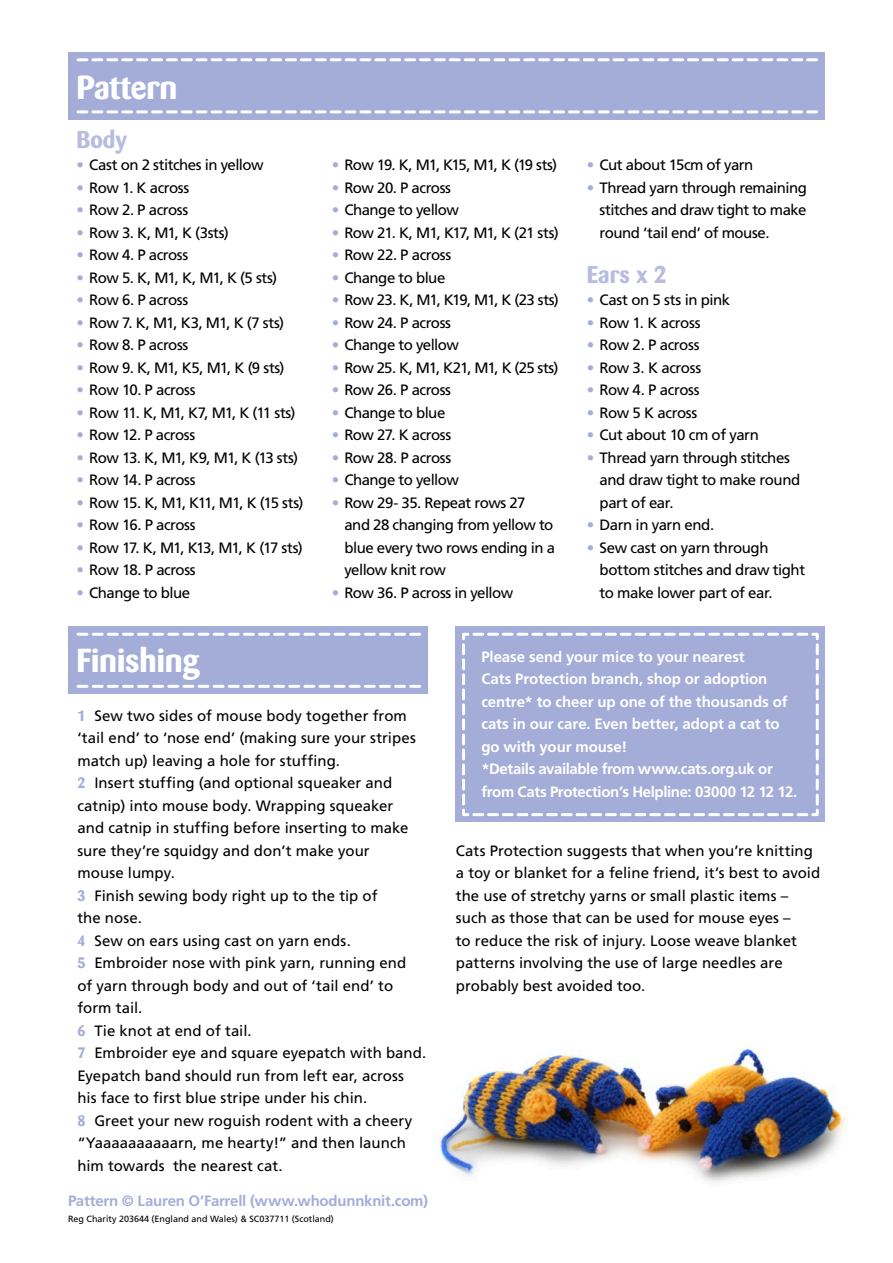
<style>
.page{position:relative;width:893px;height:1263px;background:#fff}
.page>*{position:absolute;margin:0;border:0;box-sizing:border-box;transform-origin:0 0}
.t1{font:700 33px "Barmeno BQ";color:#fff}
.t2{font:700 24px "Barmeno BQ";color:#b7bce0}
.t3{font:15px/22.5px "Frutiger";letter-spacing:-.005em;color:#000}
.t4{font:15px/22.5px "Frutiger";letter-spacing:-.035em;color:#000}
.t5{font:15px/22.5px "Frutiger";letter-spacing:-.03em;color:#000}
.t6{font:700 15px/22.5px "Frutiger";letter-spacing:-.005em;color:#fff}
.t7{font:15px "Frutiger";letter-spacing:-.04em;color:#000}
.t8{font:15px "Frutiger";letter-spacing:-.07em;color:#000}
.t9{font:700 15px "Frutiger";letter-spacing:-.015em;color:#a4add8}
.t10{font:15px "Frutiger";letter-spacing:-.075em;color:#000}
.t11{font:15px "Frutiger";letter-spacing:-.065em;color:#000}
.t12{font:15px "Frutiger";letter-spacing:-.045em;color:#000}
.t13{font:15px "Frutiger";letter-spacing:-.05em;color:#000}
.t14{font:9px "Frutiger";color:#000}
.s1{color:#a4add8}
.s2{font-family:"Barmeno BQ";font-weight:700;color:#a4add8}
</style>
<div class="page">
<img style="left:439px;top:1048px;width:407px;height:134px">
<div style="left:68px;top:626px;width:360px;height:68px;background:#a4add8"></div>
<div style="left:68px;top:52px;width:757px;height:68px;background:#a4add8"></div>
<svg style="left:78px;top:633px;width:342px;height:3px"></svg>
<svg style="left:78px;top:685px;width:342px;height:3px"></svg>
<svg style="left:78px;top:58px;width:739px;height:3px"></svg>
<svg style="left:78px;top:110px;width:739px;height:3px"></svg>
<div style="left:456px;top:626px;width:369px;height:196px;background:#a4add8"></div>
<svg style="left:462px;top:632px;width:357px;height:185px"></svg>
<h1 class="t1" style="left:77px;top:68px;width:102px">Pattern</h1>
<h2 class="t2" style="left:77px;top:125px;width:52px">Body</h2>
<p class="t5" style="left:77px;top:153px;width:189px"><span class="s1">•</span> Cast on 2 stitches in yellow</p>
<p class="t4" style="left:77px;top:176px;width:114px"><span class="s1">•</span> Row 1. K across</p>
<p class="t4" style="left:77px;top:198px;width:113px"><span class="s1">•</span> Row 2. P across</p>
<p class="t4" style="left:77px;top:221px;width:154px"><span class="s1">•</span> Row 3. K, M1, K (3sts)</p>
<p class="t4" style="left:77px;top:243px;width:113px"><span class="s1">•</span> Row 4. P across</p>
<p class="t7" style="left:77px;top:269px;width:202px"><span class="s1">•</span> Row 5. K, M1, K, M1, K (5 sts)</p>
<p class="t4" style="left:77px;top:288px;width:113px"><span class="s1">•</span> Row 6. P across</p>
<p class="t7" style="left:77px;top:314px;width:209px"><span class="s1">•</span> Row 7. K, M1, K3, M1, K (7 sts)</p>
<p class="t4" style="left:77px;top:333px;width:113px"><span class="s1">•</span> Row 8. P across</p>
<p class="t7" style="left:77px;top:359px;width:210px"><span class="s1">•</span> Row 9. K, M1, K5, M1, K (9 sts)</p>
<p class="t4" style="left:77px;top:378px;width:121px"><span class="s1">•</span> Row 10. P across</p>
<p class="t7" style="left:77px;top:404px;width:221px"><span class="s1">•</span> Row 11. K, M1, K7, M1, K (11 sts)</p>
<p class="t4" style="left:77px;top:423px;width:120px"><span class="s1">•</span> Row 12. P across</p>
<p class="t7" style="left:77px;top:449px;width:223px"><span class="s1">•</span> Row 13. K, M1, K9, M1, K (13 sts)</p>
<p class="t4" style="left:77px;top:468px;width:120px"><span class="s1">•</span> Row 14. P across</p>
<p class="t8" style="left:77px;top:494px;width:228px"><span class="s1">•</span> Row 15. K, M1, K11, M1, K (15 sts)</p>
<p class="t4" style="left:77px;top:513px;width:121px"><span class="s1">•</span> Row 16. P across</p>
<p class="t8" style="left:77px;top:539px;width:228px"><span class="s1">•</span> Row 17. K, M1, K13, M1, K (17 sts)</p>
<p class="t4" style="left:77px;top:558px;width:121px"><span class="s1">•</span> Row 18. P across</p>
<p class="t5" style="left:77px;top:581px;width:115px"><span class="s1">•</span> Change to blue</p>
<p class="t10" style="left:332px;top:156px;width:227px"><span class="s1">•</span> Row 19. K, M1, K15, M1, K (19 sts)</p>
<p class="t4" style="left:332px;top:176px;width:121px"><span class="s1">•</span> Row 20. P across</p>
<p class="t4" style="left:332px;top:198px;width:129px"><span class="s1">•</span> Change to yellow</p>
<p class="t11" style="left:332px;top:224px;width:229px"><span class="s1">•</span> Row 21. K, M1, K17, M1, K (21 sts)</p>
<p class="t4" style="left:332px;top:243px;width:121px"><span class="s1">•</span> Row 22. P across</p>
<p class="t5" style="left:332px;top:266px;width:115px"><span class="s1">•</span> Change to blue</p>
<p class="t12" style="left:332px;top:291px;width:229px"><span class="s1">•</span> Row 23. K, M1, K19, M1, K (23 sts)</p>
<p class="t4" style="left:332px;top:311px;width:121px"><span class="s1">•</span> Row 24. P across</p>
<p class="t4" style="left:332px;top:333px;width:129px"><span class="s1">•</span> Change to yellow</p>
<p class="t13" style="left:332px;top:359px;width:228px"><span class="s1">•</span> Row 25. K, M1, K21, M1, K (25 sts)</p>
<p class="t4" style="left:332px;top:378px;width:121px"><span class="s1">•</span> Row 26. P across</p>
<p class="t5" style="left:332px;top:401px;width:115px"><span class="s1">•</span> Change to blue</p>
<p class="t4" style="left:332px;top:423px;width:121px"><span class="s1">•</span> Row 27. K across</p>
<p class="t4" style="left:332px;top:446px;width:121px"><span class="s1">•</span> Row 28. P across</p>
<p class="t4" style="left:332px;top:468px;width:129px"><span class="s1">•</span> Change to yellow</p>
<p class="t4" style="left:344px;top:491px;width:212px;text-indent:-13px"><span class="s1">•</span> Row 29- 35. Repeat rows 27<br>and 28 changing from yellow to blue every two rows ending in a yellow knit row</p>
<p class="t4" style="left:332px;top:581px;width:183px"><span class="s1">•</span> Row 36. P across in yellow</p>
<p class="t4" style="left:587px;top:153px;width:168px"><span class="s1">•</span> Cut about 15cm of yarn</p>
<p class="t3" style="left:599px;top:176px;width:209px;text-align:justify;text-indent:-13px"><span class="s1">•</span> Thread yarn through remaining stitches and draw tight to make round ‘tail end’ of mouse.</p>
<h2 class="t2" style="left:587px;top:260px;width:82px">Ears x 2</h2>
<p class="t3" style="left:587px;top:288px;width:145px"><span class="s1">•</span> Cast on 5 sts in pink</p>
<p class="t5" style="left:587px;top:311px;width:115px"><span class="s1">•</span> Row 1. K across</p>
<p class="t5" style="left:587px;top:333px;width:114px"><span class="s1">•</span> Row 2. P across</p>
<p class="t5" style="left:587px;top:356px;width:116px"><span class="s1">•</span> Row 3. K across</p>
<p class="t5" style="left:587px;top:378px;width:114px"><span class="s1">•</span> Row 4. P across</p>
<p class="t5" style="left:587px;top:401px;width:112px"><span class="s1">•</span> Row 5 K across</p>
<p class="t5" style="left:587px;top:423px;width:174px"><span class="s1">•</span> Cut about 10 cm of yarn</p>
<p class="t5" style="left:600px;top:446px;width:202px;text-indent:-13px"><span class="s1">•</span> Thread yarn through stitches and draw tight to make round part of ear.</p>
<p class="t5" style="left:587px;top:513px;width:129px"><span class="s1">•</span> Darn in yarn end.</p>
<p class="t5" style="left:600px;top:536px;width:207px;text-indent:-13px"><span class="s1">•</span> Sew cast on yarn through bottom stitches and draw tight to make lower part of ear.</p>
<h1 class="t1" style="left:77px;top:640px;width:125px">Finishing</h1>
<p class="t3" style="left:77px;top:704px;width:350px"><span class="s2">1</span> Sew two sides of mouse body together from ‘tail end’ to ‘nose end’ (making sure your stripes match up) leaving a hole for stuffing.<br><span class="s2">2</span> Insert stuffing (and optional squeaker and catnip) into mouse body. Wrapping squeaker<br>and catnip in stuffing before inserting to make sure they’re squidgy and don’t make your<br>mouse lumpy.<br><span class="s2">3</span> Finish sewing body right up to the tip of<br>the nose.<br><span class="s2">4</span> Sew on ears using cast on yarn ends.<br><span class="s2">5</span> Embroider nose with pink yarn, running end<br>of yarn through body and out of ‘tail end’ to form tail.<br><span class="s2">6</span> Tie knot at end of tail.<br><span class="s2">7</span> Embroider eye and square eyepatch with band.<br>Eyepatch band should run from left ear, across his face to first blue stripe under his chin.<br><span class="s2">8</span> Greet your new roguish rodent with a cheery “Yaaaaaaaaaarn, me hearty!” and then launch him towards the nearest cat.</p>
<p class="t9" style="left:68px;top:1192px;width:361px">Pattern © Lauren O’Farrell (www.whodunnknit.com)</p>
<p class="t14" style="left:68px;top:1213px;width:267px">Reg Charity 203644 (England and Wales) &amp; SC037711 (Scotland)</p>
<p class="t6" style="left:481px;top:645px;width:318px">Please send your mice to your nearest<br>Cats Protection branch, shop or adoption centre* to cheer up one of the thousands of cats in our care. Even better, adopt a cat to go with your mouse!<br>*Details available from www.cats.org.uk or from Cats Protection’s Helpline: 03000 12 12 12.</p>
<p class="t3" style="left:456px;top:839px;width:366px">Cats Protection suggests that when you’re knitting a toy or blanket for a feline friend, it’s best to avoid the use of stretchy yarns or small plastic items – such as those that can be used for mouse eyes –<br>to reduce the risk of injury. Loose weave blanket patterns involving the use of large needles are probably best avoided too.</p>
</div>
